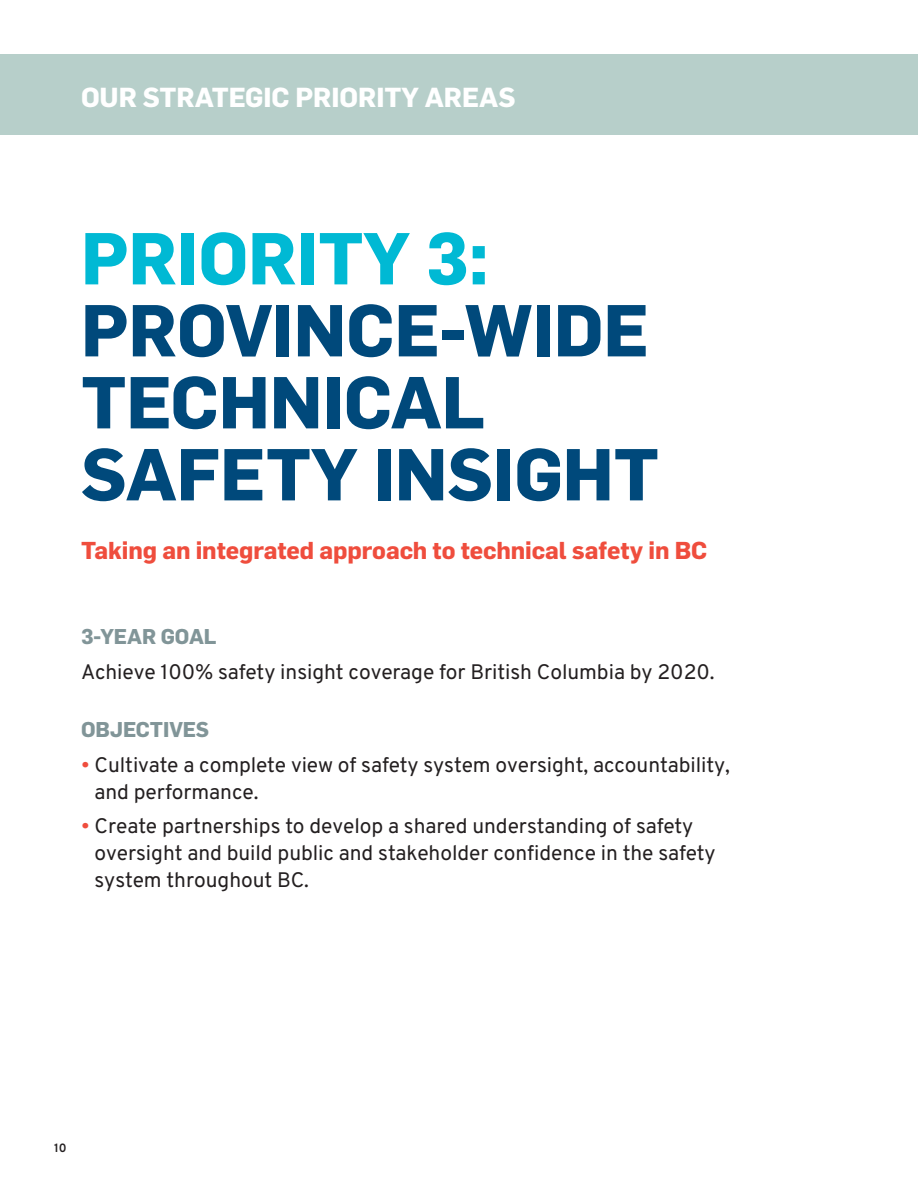
<style>
.page{position:relative;width:918px;height:1188px;background:#fff}
.page>*{position:absolute;margin:0;border:0;box-sizing:border-box;transform-origin:0 0}
.t1{font:700 72px/72px "Flama";letter-spacing:-.005em;color:#00497b}
.t2{font:700 72px "Flama";letter-spacing:-.005em;color:#00b9d4}
.t3{font:700 27px "Flama";letter-spacing:-.005em;color:#fff}
.t4{font:700 24px "Flama";letter-spacing:-.005em;color:#ef4d3d}
.t5{font:21px/27px "Overpass";letter-spacing:-.005em;color:#231f20}
.t6{font:700 21px "Flama";letter-spacing:-.005em;color:#819598}
.t7{font:700 12px "Overpass";color:#231f20}
.s1{color:#ef4d3d}
</style>
<div class="page">
<div style="left:0;top:54px;width:918px;height:81px;background:#b7cfca"></div>
<p class="t3" style="left:81px;top:77px;width:436px">OUR STRATEGIC PRIORITY AREAS</p>
<h1 class="t2" style="left:81px;top:206px;width:409px">PRIORITY 3:</h1>
<h1 class="t1" style="left:81px;top:290px;width:580px">PROVINCE-WIDE<br>TECHNICAL<br>SAFETY INSIGHT</h1>
<p class="t4" style="left:81px;top:533px;width:628px">Taking an integrated approach to technical safety in BC</p>
<p class="t6" style="left:81px;top:622px;width:137px">3-YEAR GOAL</p>
<p class="t5" style="left:81px;top:658px;width:635px">Achieve 100% safety insight coverage for British Columbia by 2020.</p>
<p class="t6" style="left:81px;top:715px;width:130px">OBJECTIVES</p>
<p class="t5" style="left:94px;top:751px;width:637px;text-indent:-14px"><span class="s1">•</span> Cultivate a complete view of safety system oversight, accountability, and performance.</p>
<p class="t5" style="left:94px;top:813px;width:623px;text-indent:-14px"><span class="s1">•</span> Create partnerships to develop a shared understanding of safety oversight and build public and stakeholder confidence in the safety system throughout BC.</p>
<p class="t7" style="left:54px;top:1139px;width:14px">10</p>
</div>
